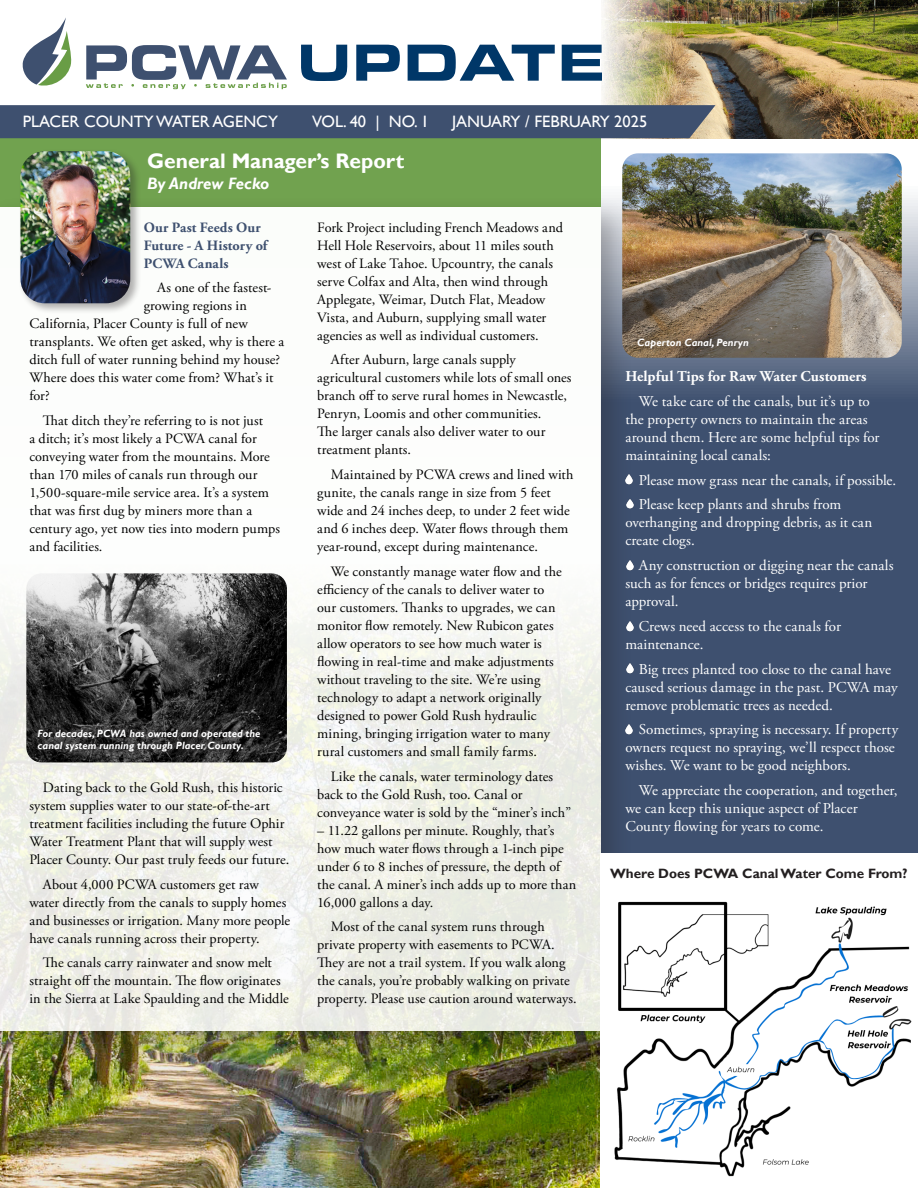
<style>
.page{position:relative;width:918px;height:1188px;background:#fff}
.page>*{position:absolute;margin:0;border:0;box-sizing:border-box;transform-origin:0 0}
.t1{font:900 54px "Eurostile Ext";color:#003768}
.t2{font:700 21px "Gill Sans";color:#fff}
.t3{font:16.5px "Gill Sans";color:#fff}
.t4{font:italic 700 16.5px "Gill Sans";color:#fff}
.t5{font:15px/18px "Adobe Garamond Pro";letter-spacing:.005em;color:#fff}
.t6{font:700 15px "Adobe Garamond Pro";letter-spacing:.005em;color:#fff}
.t7{font:14.25px/18px "Adobe Garamond Pro";letter-spacing:.005em;color:#000}
.t8{font:700 14.25px/18px "Adobe Garamond Pro";letter-spacing:.01em;color:#3e506f}
.t9{font:700 13.5px "Gill Sans";color:#231f20}
.t10{font:italic 700 10.5px/12.6px "Gill Sans";color:#fff}
</style>
<div class="page">
<div style="left:600px;top:138px;width:318px;height:715px;background:#3e506f"></div>
<img style="left:0;top:1063px;width:600px;height:125px">
<div style="left:0;top:138px;width:600px;height:70px;background:#71a24f"></div>
<div style="left:0;top:195px;width:634px;height:868px;background:#231f20;opacity:.35"></div>
<div style="left:0;top:207px;width:601px;height:823px;background:linear-gradient(to bottom,#fff,#ecece4)"></div>
<div style="left:18px;top:149px;width:123px;height:165px;background:#231f20;opacity:.35"></div>
<img style="left:20px;top:151px;width:110px;height:152px">
<img style="left:26px;top:573px;width:261px;height:189px">
<img style="left:622px;top:153px;width:280px;height:205px">
<div style="left:31px;top:722px;width:236px;height:37px;background:#231f20;opacity:.75"></div>
<div style="left:631px;top:332px;width:124px;height:23px;background:#231f20;opacity:.75"></div>
<div style="left:601px;top:853px;width:317px;height:335px;background:#fff"></div>
<svg style="left:622px;top:473px;width:12px;height:13px"></svg>
<svg style="left:624px;top:497px;width:10px;height:13px"></svg>
<svg style="left:624px;top:558px;width:10px;height:13px"></svg>
<svg style="left:624px;top:620px;width:10px;height:13px"></svg>
<svg style="left:624px;top:661px;width:10px;height:13px"></svg>
<svg style="left:622px;top:723px;width:12px;height:13px"></svg>
<img style="left:614px;top:901px;width:298px;height:276px">
<img style="left:601px;top:0;width:317px;height:138px">
<svg style="left:23px;top:18px;width:49px;height:68px"></svg>
<svg style="left:86px;top:45px;width:201px;height:44px"></svg>
<div style="left:290px;top:33px;width:323px;height:60px;background:#fff"></div>
<div style="left:0;top:105px;width:716px;height:33px;background:#3e506f"></div>
<p class="t1" style="left:296px;top:22px;width:310px">UPDATE</p>
<p class="t3" style="left:23px;top:112px;width:257px">PLACER COUNTY WATER AGENCY</p>
<p class="t3" style="left:312px;top:112px;width:118px">VOL. 40 | NO. 1</p>
<p class="t3" style="left:452px;top:112px;width:197px">JANUARY / FEBRUARY 2025</p>
<p class="t2" style="left:147px;top:149px;width:259px">General Manager’s Report</p>
<p class="t4" style="left:147px;top:174px;width:124px">By Andrew Fecko</p>
<p class="t8" style="left:144px;top:218px;width:125px">Our Past Feeds Our<br>Future - A History of<br>PCWA Canals</p>
<p class="t7" style="left:157px;top:279px;width:116px">As one of the fastest-</p>
<p class="t7" style="left:144px;top:297px;width:105px">growing regions in</p>
<p class="t7" style="left:29px;top:315px;width:220px">California, Placer County is full of new</p>
<p class="t7" style="left:29px;top:333px;width:256px">transplants. We often get asked, why is there a</p>
<p class="t7" style="left:29px;top:351px;width:252px">ditch full of water running behind my house?</p>
<p class="t7" style="left:29px;top:369px;width:246px">Where does this water come from? What’s it</p>
<p class="t7" style="left:29px;top:387px;width:22px">for?</p>
<p class="t7" style="left:29px;top:412px;width:252px;text-indent:14px">That ditch they’re referring to is not just<br>a ditch; it’s most likely a PCWA canal for conveying water from the mountains. More than 170 miles of canals run through our 1,500-square-mile service area. It’s a system that was first dug by miners more than a century ago, yet now ties into modern pumps and facilities.</p>
<p class="t7" style="left:317px;top:219px;width:247px">Fork Project including French Meadows and Hell Hole Reservoirs, about 11 miles south west of Lake Tahoe. Upcountry, the canals serve Colfax and Alta, then wind through Applegate, Weimar, Dutch Flat, Meadow Vista, and Auburn, supplying small water agencies as well as individual customers.</p>
<p class="t7" style="left:317px;top:351px;width:256px;text-indent:14px">After Auburn, large canals supply agricultural customers while lots of small ones branch off to serve rural homes in Newcastle, Penryn, Loomis and other communities.<br>The larger canals also deliver water to our treatment plants.</p>
<p class="t7" style="left:317px;top:466px;width:258px;text-indent:14px">Maintained by PCWA crews and lined with gunite, the canals range in size from 5 feet wide and 24 inches deep, to under 2 feet wide and 6 inches deep. Water flows through them year-round, except during maintenance.</p>
<p class="t7" style="left:317px;top:563px;width:246px;text-indent:14px">We constantly manage water flow and the efficiency of the canals to deliver water to our customers. Thanks to upgrades, we can monitor flow remotely. New Rubicon gates allow operators to see how much water is flowing in real-time and make adjustments without traveling to the site. We’re using technology to adapt a network originally designed to power Gold Rush hydraulic mining, bringing irrigation water to many rural customers and small family farms.</p>
<p class="t7" style="left:317px;top:768px;width:256px;text-indent:14px">Like the canals, water terminology dates back to the Gold Rush, too. Canal or conveyance water is sold by the “miner’s inch”</p>
<p class="t7" style="left:317px;top:822px;width:261px">– 11.22 gallons per minute. Roughly, that’s how much water flows through a 1-inch pipe under 6 to 8 inches of pressure, the depth of the canal. A miner’s inch adds up to more than 16,000 gallons a day.</p>
<p class="t7" style="left:317px;top:918px;width:261px;text-indent:14px">Most of the canal system runs through private property with easements to PCWA.<br>They are not a trail system. If you walk along the canals, you’re probably walking on private property. Please use caution around waterways.</p>
<p class="t10" style="left:38px;top:727px;width:225px">For decades, PCWA has owned and operated the canal system running through Placer County.</p>
<p class="t7" style="left:29px;top:779px;width:262px;text-indent:14px">Dating back to the Gold Rush, this historic system supplies water to our state-of-the-art treatment facilities including the future Ophir Water Treatment Plant that will supply west Placer County. Our past truly feeds our future.</p>
<p class="t7" style="left:29px;top:876px;width:262px;text-indent:14px">About 4,000 PCWA customers get raw water directly from the canals to supply homes and businesses or irrigation. Many more people have canals running across their property.</p>
<p class="t7" style="left:29px;top:954px;width:261px;text-align:center">The canals carry rainwater and snow melt straight off the mountain. The flow originates in the Sierra at Lake Spaulding and the Middle</p>
<p class="t10" style="left:637px;top:337px;width:113px">Caperton Canal, Penryn</p>
<p class="t6" style="left:625px;top:368px;width:243px">Helpful Tips for Raw Water Customers</p>
<p class="t5" style="left:625px;top:393px;width:256px;text-indent:14px">We take care of the canals, but it’s up to the property owners to maintain the areas around them. Here are some helpful tips for maintaining local canals:</p>
<p class="t5" style="left:639px;top:471px;width:259px">Please mow grass near the canals, if possible.</p>
<p class="t5" style="left:625px;top:496px;width:248px;text-indent:14px">Please keep plants and shrubs from overhanging and dropping debris, as it can create clogs.</p>
<p class="t5" style="left:625px;top:557px;width:270px;text-indent:14px">Any construction or digging near the canals such as for fences or bridges requires prior approval.</p>
<p class="t5" style="left:625px;top:618px;width:217px;text-indent:14px">Crews need access to the canals for maintenance.</p>
<p class="t5" style="left:625px;top:660px;width:274px;text-indent:14px">Big trees planted too close to the canal have caused serious damage in the past. PCWA may remove problematic trees as needed.</p>
<p class="t5" style="left:625px;top:721px;width:274px;text-indent:14px">Sometimes, spraying is necessary. If property owners request no spraying, we’ll respect those wishes. We want to be good neighbors.</p>
<p class="t5" style="left:625px;top:782px;width:274px;text-indent:14px">We appreciate the cooperation, and together, we can keep this unique aspect of Placer<br>County flowing for years to come.</p>
<p class="t9" style="left:610px;top:865px;width:299px">Where Does PCWA Canal Water Come From?</p>
</div>
